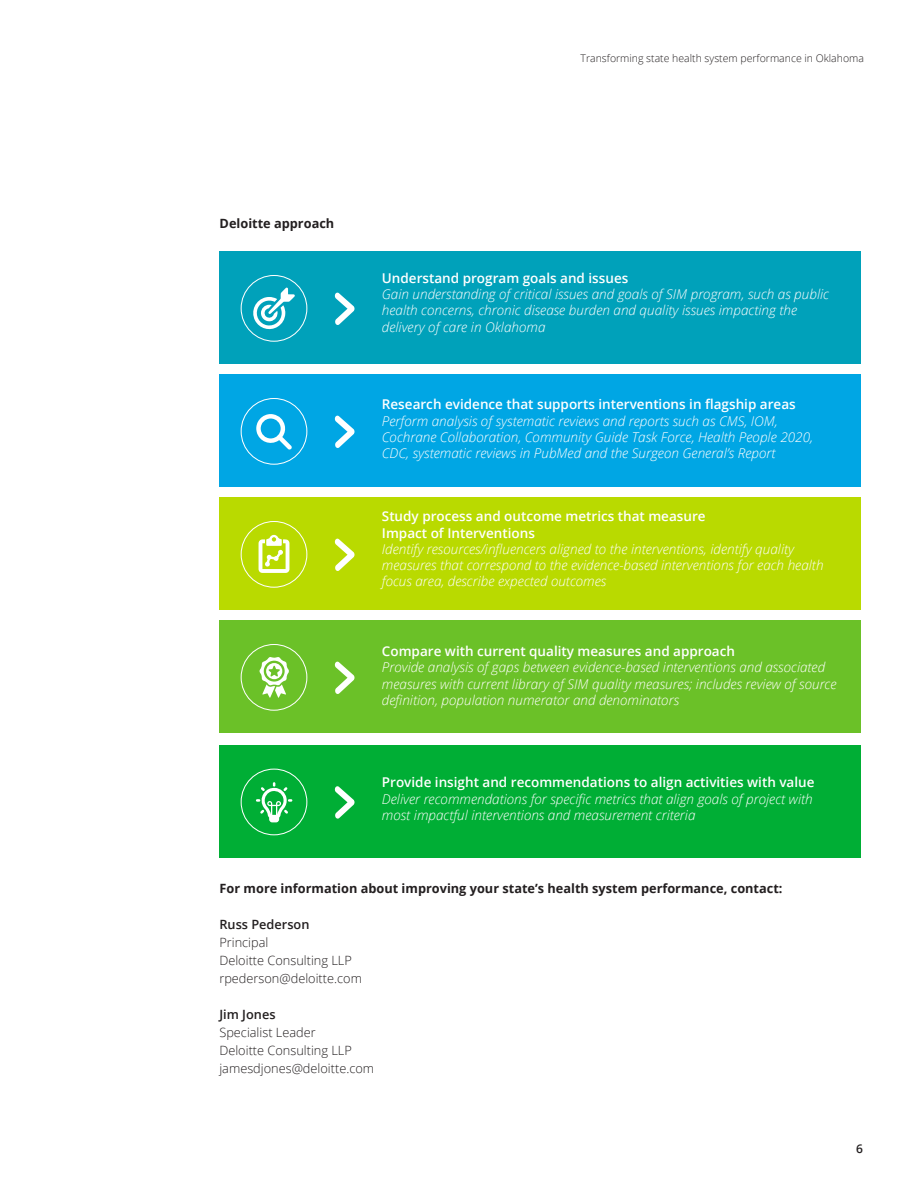
<style>
.page{position:relative;width:918px;height:1188px;background:#fff}
.page>*{position:absolute;margin:0;border:0;box-sizing:border-box;transform-origin:0 0}
.t1{font:italic 300 13.5px/16.2px "Open Sans";color:#fff}
.body_copy{font:300 12.75px/18px "Open Sans";color:#231f20}
.body_copy-2{font:700 12.75px "Open Sans";color:#231f20}
.t2{font:600 12px "Open Sans";color:#231f20}
.t3{font:300 10.5px "Open Sans";color:#231f20}
.s1{font-weight:600;font-style:normal}
.s2{font-weight:600}
</style>
<div class="page">
<div style="left:220px;top:621px;width:641px;height:112px;background:#6bc128"></div>
<div style="left:241px;top:644px;width:66px;height:67px;border:1px solid #fff;border-radius:50%"></div>
<svg style="left:335px;top:661px;width:20px;height:33px"></svg>
<div style="left:220px;top:252px;width:641px;height:112px;background:#00a1ba"></div>
<div style="left:241px;top:275px;width:66px;height:67px;border:1px solid #fff;border-radius:50%"></div>
<svg style="left:335px;top:292px;width:20px;height:33px"></svg>
<svg style="left:250px;top:288px;width:45px;height:44px"></svg>
<div style="left:220px;top:375px;width:641px;height:112px;background:#00a6e4"></div>
<div style="left:241px;top:398px;width:66px;height:67px;border:1px solid #fff;border-radius:50%"></div>
<svg style="left:335px;top:415px;width:20px;height:33px"></svg>
<svg style="left:256px;top:414px;width:36px;height:36px"></svg>
<div style="left:220px;top:498px;width:641px;height:112px;background:#b9da00"></div>
<div style="left:241px;top:521px;width:66px;height:67px;border:1px solid #fff;border-radius:50%"></div>
<svg style="left:335px;top:538px;width:20px;height:33px"></svg>
<svg style="left:259px;top:534px;width:30px;height:39px"></svg>
<svg style="left:259px;top:657px;width:30px;height:41px"></svg>
<div style="left:220px;top:745px;width:641px;height:113px;background:#00ae35"></div>
<div style="left:241px;top:769px;width:66px;height:66px;border:1px solid #fff;border-radius:50%"></div>
<svg style="left:335px;top:786px;width:20px;height:33px"></svg>
<svg style="left:256px;top:782px;width:36px;height:40px"></svg>
<p class="t3" style="left:581px;top:51px;width:285px">Transforming state health system performance in Oklahoma</p>
<p class="body_copy-2" style="left:220px;top:214px;width:116px">Deloitte approach</p>
<p class="t1" style="left:382px;top:270px;width:449px"><span class="s1">Understand program goals and issues<br></span>Gain understanding of critical issues and goals of SIM program, such as public health concerns, chronic disease burden and quality issues impacting the delivery of care in Oklahoma</p>
<p class="t1" style="left:382px;top:396px;width:433px"><span class="s1">Research evidence that supports interventions in flagship areas </span>Perform analysis of systematic reviews and reports such as CMS, IOM, Cochrane Collaboration, Community Guide Task Force, Health People 2020, CDC, systematic reviews in PubMed and the Surgeon General’s Report</p>
<p class="t1" style="left:382px;top:508px;width:443px"><span class="s1">Study process and outcome metrics that measure<br>Impact of Interventions<br></span>Identify resources/influencers aligned to the interventions, identify quality measures that correspond to the evidence-based interventions for each health focus area, describe expected outcomes</p>
<p class="t1" style="left:382px;top:643px;width:456px"><span class="s1">Compare with current quality measures and approach<br></span>Provide analysis of gaps between evidence-based interventions and associated measures with current library of SIM quality measures; includes review of source definition, population numerator and denominators</p>
<p class="t1" style="left:382px;top:774px;width:434px"><span class="s1">Provide insight and recommendations to align activities with value<br></span>Deliver recommendations for specific metrics that align goals of project with most impactful interventions and measurement criteria</p>
<p class="body_copy-2" style="left:220px;top:880px;width:564px">For more information about improving your state’s health system performance, contact:</p>
<p class="body_copy" style="left:219px;top:915px;width:144px"><span class="s2">Russ Pederson<br></span>Principal<br>Deloitte Consulting LLP rpederson@deloitte.com</p>
<p class="body_copy" style="left:219px;top:1005px;width:156px"><span class="s2">Jim Jones<br></span>Specialist Leader<br>Deloitte Consulting LLP jamesdjones@deloitte.com</p>
<p class="t2" style="left:856px;top:1141px;width:8px">6</p>
</div>
